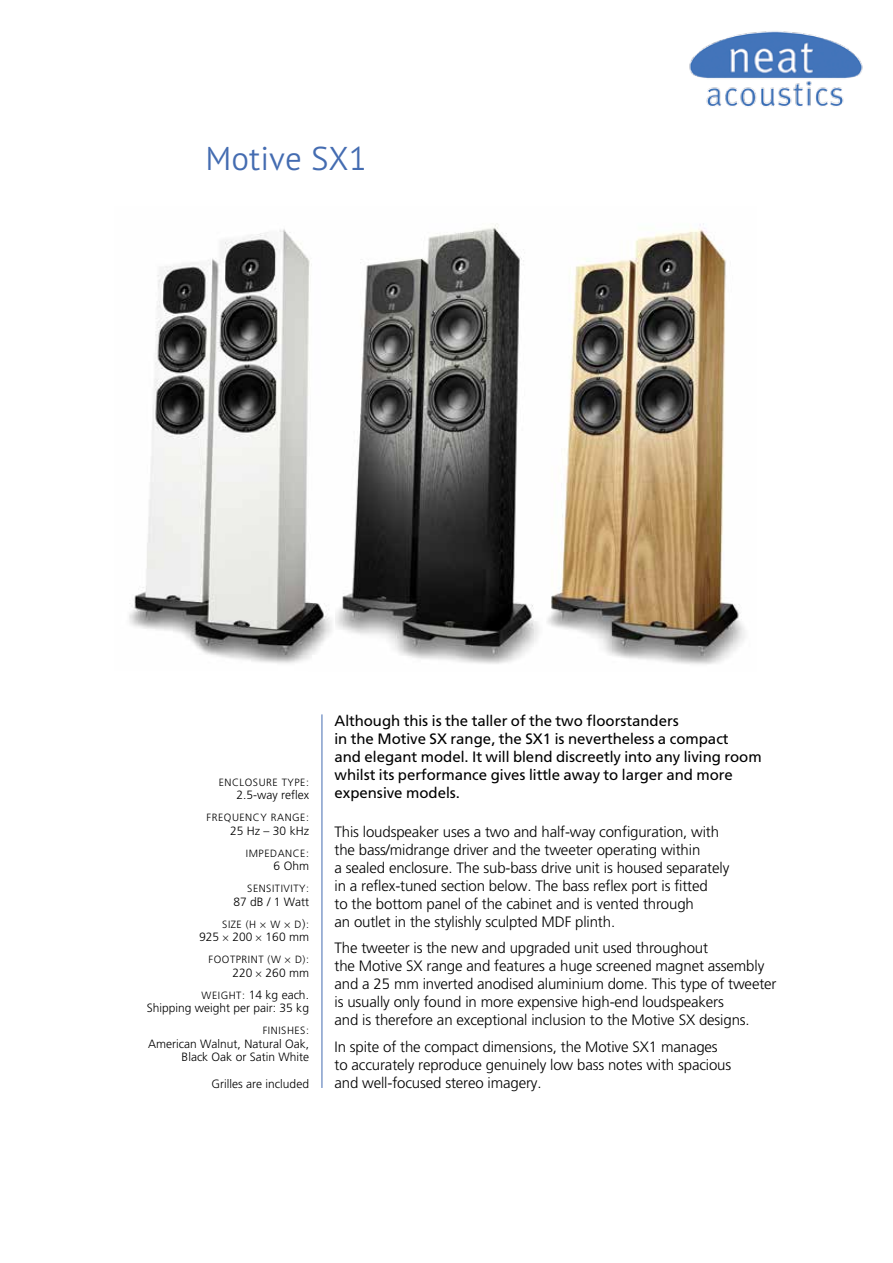
<style>
.page{position:relative;width:893px;height:1263px;background:#fff}
.page>*{position:absolute;margin:0;border:0;box-sizing:border-box;transform-origin:0 0}
.t1{font:300 33px "PT Sans Pro";color:#446cb1}
.t2{font:300 15px/18px "AG Foreigner";letter-spacing:-.01em;color:#000}
.t3{font:15px/18px "Free Set";color:#000}
.t4{font:300 12px/22px "AG Foreigner";color:#000;text-align:right}
.t5{font:300 10.5px "AG Foreigner";letter-spacing:.05em;color:#000}
.s1{font-size:12px}
.s2{font-size:10.5px}
</style>
<div class="page">
<hr style="left:322px;top:714px;width:1px;height:374px;background:#446cb1">
<img style="left:547px;top:223px;width:198px;height:442px">
<img style="left:335px;top:223px;width:204px;height:441px">
<img style="left:129px;top:229px;width:203px;height:435px">
<img style="left:689px;top:31px;width:174px;height:76px">
<h1 class="t1" style="left:206px;top:137px;width:163px">Motive SX1</h1>
<p class="t5" style="left:219px;top:776px;width:92px">ENCLOSURE TYPE:</p>
<p class="t4" style="left:236px;top:784px;width:74px">2.5-way reflex</p>
<p class="t5" style="left:207px;top:812px;width:104px">FREQUENCY RANGE:</p>
<p class="t4" style="left:230px;top:820px;width:80px">25 Hz – 30 kHz</p>
<p class="t5" style="left:246px;top:847px;width:65px">IMPEDANCE:</p>
<p class="t4" style="left:274px;top:855px;width:37px">6 Ohm</p>
<p class="t5" style="left:247px;top:883px;width:63px">SENSITIVITY:</p>
<p class="t4" style="left:234px;top:891px;width:77px">87 dB / 1 Watt</p>
<p class="t5" style="left:222px;top:918px;width:36px">SIZE (H</p>
<p class="t5" style="left:270px;top:918px;width:11px">W</p>
<p class="t5" style="left:295px;top:918px;width:16px">D<span class="s1">)</span>:</p>
<p class="t4" style="left:199px;top:926px;width:111px">925 200 160 mm</p>
<p class="t5" style="left:209px;top:954px;width:74px">FOOTPRINT (W</p>
<p class="t5" style="left:295px;top:954px;width:15px">D):</p>
<p class="t4" style="left:202px;top:962px;width:109px">220 260 mm<br><span class="s2">WEIGHT:</span> 14 kg each.</p>
<p class="t4" style="left:147px;top:997px;width:164px">Shipping weight per pair: 35 kg</p>
<p class="t5" style="left:263px;top:1025px;width:48px">FINISHES:</p>
<p class="t4" style="left:148px;top:1037px;width:162px;line-height:13.5px">American Walnut, Natural Oak,<br>Black Oak or Satin White</p>
<p class="t4" style="left:212px;top:1073px;width:99px">Grilles are included</p>
<p class="t3" style="left:334px;top:711px;width:429px">Although this is the taller of the two floorstanders<br>in the Motive SX range, the SX1 is nevertheless a compact<br>and elegant model. It will blend discreetly into any living room whilst its performance gives little away to larger and more expensive models.</p>
<p class="t2" style="left:334px;top:823px;width:396px">This loudspeaker uses a two and half-way configuration, with the bass/midrange driver and the tweeter operating within<br>a sealed enclosure. The sub-bass drive unit is housed separately in a reflex-tuned section below. The bass reflex port is fitted<br>to the bottom panel of the cabinet and is vented through<br>an outlet in the stylishly sculpted MDF plinth.</p>
<p class="t2" style="left:334px;top:939px;width:443px">The tweeter is the new and upgraded unit used throughout<br>the Motive SX range and features a huge screened magnet assembly and a 25 mm inverted anodised aluminium dome. This type of tweeter is usually only found in more expensive high-end loudspeakers<br>and is therefore an exceptional inclusion to the Motive SX designs.</p>
<p class="t2" style="left:334px;top:1038px;width:398px">In spite of the compact dimensions, the Motive SX1 manages to accurately reproduce genuinely low bass notes with spacious and well-focused stereo imagery.</p>
</div>
